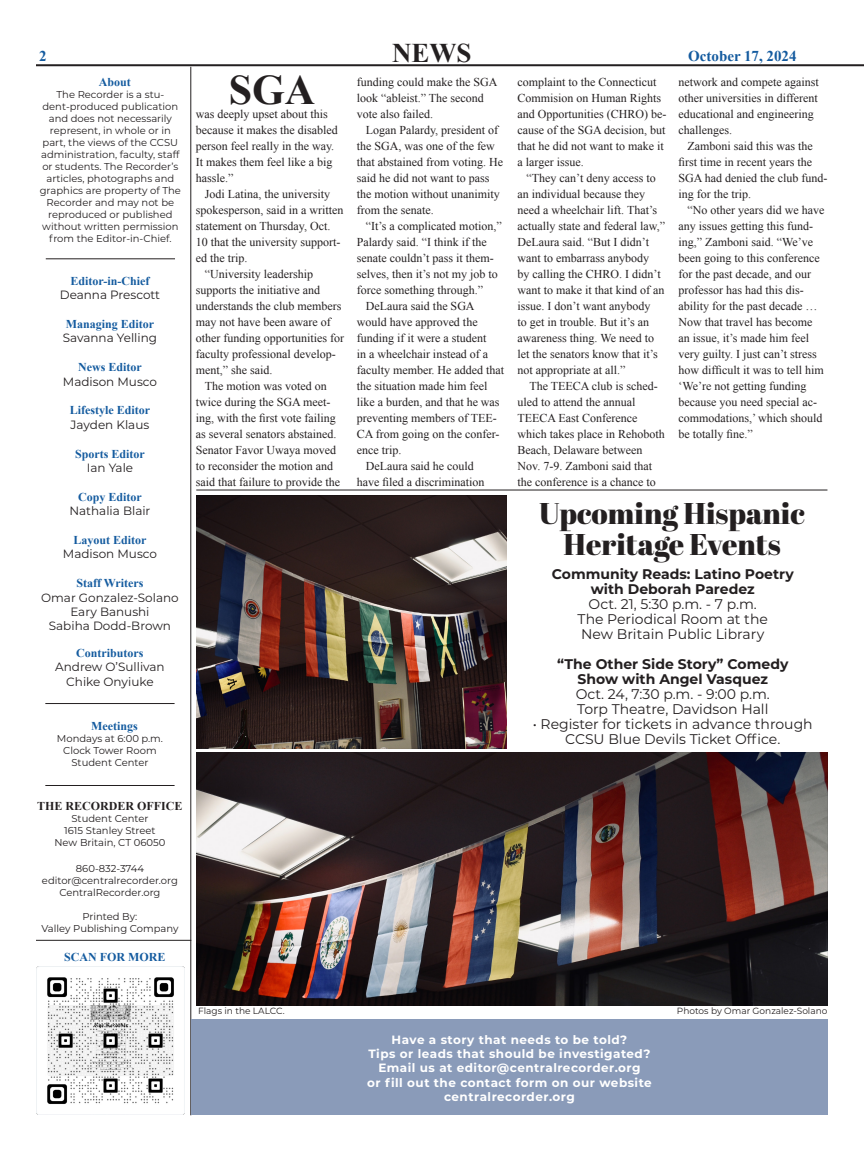
<style>
.page{position:relative;width:864px;height:1152px;background:#fff}
.page>*{position:absolute;margin:0;border:0;box-sizing:border-box;transform-origin:0 0}
.t1{font:700 42px "Times New Roman";color:#231f20}
.t2{font:30px "Abril Fatface";color:#231f20}
.Headline{font:700 27px "Times New Roman";color:#231f20}
.t3{font:700 15px "Times New Roman";color:#145b9f}
.Photo_Caption{font:14px/15px "Montserrat";color:#231f20;text-align:center}
.Photo_Caption-2{font:700 14px "Montserrat";color:#231f20}
.t4{font:12px/16px "Times New Roman";color:#231f20}
.Span_Colums{font:12px "Montserrat";color:#231f20}
.Span_Colums-2{font:700 12px "Montserrat";letter-spacing:.04em;color:#fff}
.Stand_Alone{font:700 12px "Times New Roman";color:#145b9f}
.Stand_Alone-2{font:700 12px "Times New Roman";color:#231f20}
.Span_Colums-3{font:10px/12px "Montserrat";color:#231f20;text-align:center}
.Photo_Caption-3{font:9px "Montserrat";color:#231f20}
.s1{font-weight:700}
</style>
<div class="page">
<hr style="left:36px;top:64px;width:828px;height:2px;background:#231f20">
<hr style="left:190px;top:67px;width:1px;height:1048px;background:#231f20">
<hr style="left:36px;top:940px;width:155px;height:1px;background:#231f20">
<hr style="left:46px;top:258px;width:129px;height:1px;background:#231f20">
<hr style="left:45px;top:703px;width:130px;height:1px;background:#231f20">
<hr style="left:45px;top:785px;width:130px;height:1px;background:#231f20">
<div style="left:192px;top:1019px;width:636px;height:95px;background:#8a9bb9"></div>
<hr style="left:196px;top:490px;width:631px;height:1px;background:#231f20">
<img style="left:36px;top:966px;width:148px;height:149px">
<img style="left:197px;top:495px;width:309px;height:254px">
<img style="left:197px;top:753px;width:631px;height:253px">
<p class="Headline" style="left:392px;top:34px;width:81px">NEWS</p>
<p class="t3" style="left:39px;top:46px;width:9px">2</p>
<p class="t3" style="left:688px;top:46px;width:110px">October 17, 2024</p>
<p class="Stand_Alone" style="left:99px;top:74px;width:34px">About</p>
<p class="Span_Colums-3" style="left:40px;top:88px;width:143px">The Recorder is a stu&shy;dent-produced publication and does not necessarily represent, in whole or in part, the views of the CCSU administration, faculty, staff or students. The Recorder’s articles, photographs and graphics are property of The<br>Recorder and may not be reproduced or published without written permission from the Editor-in-Chief.</p>
<p class="Stand_Alone" style="left:71px;top:272px;width:80px">Editor-in-Chief</p>
<p class="Span_Colums" style="left:60px;top:287px;width:102px">Deanna Prescott</p>
<p class="Stand_Alone" style="left:66px;top:316px;width:90px">Managing Editor</p>
<p class="Span_Colums" style="left:63px;top:330px;width:96px">Savanna Yelling</p>
<p class="Stand_Alone" style="left:78px;top:359px;width:65px">News Editor</p>
<p class="Span_Colums" style="left:63px;top:373px;width:96px">Madison Musco</p>
<p class="Stand_Alone" style="left:70px;top:402px;width:82px">Lifestyle Editor</p>
<p class="Span_Colums" style="left:71px;top:416px;width:80px">Jayden Klaus</p>
<p class="Stand_Alone" style="left:75px;top:445px;width:71px">Sports Editor</p>
<p class="Span_Colums" style="left:87px;top:459px;width:48px">Ian Yale</p>
<p class="Stand_Alone" style="left:78px;top:488px;width:65px">Copy Editor</p>
<p class="Span_Colums" style="left:69px;top:503px;width:82px">Nathalia Blair</p>
<p class="Stand_Alone" style="left:73px;top:532px;width:75px">Layout Editor</p>
<p class="Span_Colums" style="left:63px;top:546px;width:96px">Madison Musco</p>
<p class="Stand_Alone" style="left:76px;top:575px;width:69px">Staff Writers</p>
<p class="Span_Colums" style="left:41px;top:589px;width:139px">Omar Gonzalez-Solano</p>
<p class="Span_Colums" style="left:70px;top:603px;width:81px">Eary Banushi</p>
<p class="Span_Colums" style="left:49px;top:618px;width:124px">Sabiha Dodd-Brown</p>
<p class="Stand_Alone" style="left:76px;top:644px;width:69px">Contributors</p>
<p class="Span_Colums" style="left:55px;top:659px;width:111px">Andrew O’Sullivan</p>
<p class="Span_Colums" style="left:66px;top:673px;width:89px">Chike Onyiuke</p>
<p class="Stand_Alone" style="left:91px;top:718px;width:48px">Meetings</p>
<p class="Span_Colums-3" style="left:57px;top:733px;width:108px">Mondays at 6:00 p.m.</p>
<p class="Span_Colums-3" style="left:63px;top:745px;width:95px">Clock Tower Room</p>
<p class="Span_Colums-3" style="left:72px;top:757px;width:78px">Student Center</p>
<p class="Stand_Alone-2" style="left:37px;top:797px;width:147px">THE RECORDER OFFICE</p>
<p class="Span_Colums-3" style="left:72px;top:812px;width:78px">Student Center</p>
<p class="Span_Colums-3" style="left:64px;top:824px;width:93px">1615 Stanley Street</p>
<p class="Span_Colums-3" style="left:55px;top:836px;width:112px">New Britain, CT 06050</p>
<p class="Span_Colums-3" style="left:76px;top:862px;width:70px">860-832-3744</p>
<p class="Span_Colums-3" style="left:42px;top:874px;width:137px">editor@centralrecorder.org</p>
<p class="Span_Colums-3" style="left:59px;top:886px;width:103px">CentralRecorder.org</p>
<p class="Span_Colums-3" style="left:83px;top:910px;width:56px">Printed By:</p>
<p class="Span_Colums-3" style="left:41px;top:922px;width:138px">Valley Publishing Company</p>
<p class="t1" style="left:229px;top:61px;width:88px">SGA</p>
<p class="t4" style="left:357px;top:74px;width:142px">funding could make the SGA look “ableist.” The second vote also failed.</p>
<p class="t4" style="left:357px;top:122px;width:148px;text-indent:9px">Logan Palardy, president of the SGA, was one of the few that abstained from voting. He said he did not want to pass the motion without unanimity from the senate.</p>
<p class="t4" style="left:357px;top:218px;width:146px;text-indent:9px">“It’s a complicated motion,”<br>Palardy said. “I think if the senate couldn’t pass it them&shy;selves, then it’s not my job to force something through.”</p>
<p class="t4" style="left:357px;top:298px;width:149px;text-indent:9px">DeLaura said the SGA would have approved the funding if it were a student<br>in a wheelchair instead of a faculty member. He added that the situation made him feel like a burden, and that he was preventing members of TEE-<br>CA from going on the confer&shy;ence trip.</p>
<p class="t4" style="left:357px;top:458px;width:129px;text-align:center">DeLaura said he could have filed a discrimination</p>
<p class="t4" style="left:518px;top:74px;width:150px">complaint to the Connecticut<br>Commision on Human Rights and Opportunities (CHRO) be&shy;cause of the SGA decision, but that he did not want to make it a larger issue.</p>
<p class="t4" style="left:518px;top:170px;width:149px;text-indent:9px">“They can’t deny access to an individual because they need a wheelchair lift. That’s actually state and federal law,”<br>DeLaura said. “But I didn’t want to embarrass anybody<br>by calling the CHRO. I didn’t want to make it that kind of an issue. I don’t want anybody<br>to get in trouble. But it’s an awareness thing. We need to let the senators know that it’s not appropriate at all.”</p>
<p class="t4" style="left:518px;top:378px;width:149px;text-indent:12px">The TEECA club is sched&shy;uled to attend the annual<br>TEECA East Conference which takes place in Rehoboth<br>Beach, Delaware between<br>Nov. 7-9. Zamboni said that the conference is a chance to</p>
<p class="t4" style="left:679px;top:74px;width:142px">network and compete against other universities in different educational and engineering challenges.</p>
<p class="t4" style="left:679px;top:138px;width:150px;text-indent:9px">Zamboni said this was the first time in recent years the<br>SGA had denied the club fund&shy;ing for the trip.</p>
<p class="t4" style="left:679px;top:202px;width:147px;text-indent:9px">“No other years did we have any issues getting this fund&shy;ing,” Zamboni said. “We’ve been going to this conference for the past decade, and our professor has had this dis&shy;ability for the past decade …<br>Now that travel has become an issue, it’s made him feel very guilty. I just can’t stress how difficult it was to tell him ‘We’re not getting funding because you need special ac&shy;commodations,’ which should be totally fine.”</p>
<p class="t4" style="left:196px;top:106px;width:143px">was deeply upset about this because it makes the disabled person feel really in the way.<br>It makes them feel like a big hassle.”</p>
<p class="t4" style="left:196px;top:186px;width:149px;text-indent:9px">Jodi Latina, the university spokesperson, said in a written statement on Thursday, Oct.<br>10 that the university support&shy;ed the trip.</p>
<p class="t4" style="left:196px;top:266px;width:150px;text-indent:9px">“University leadership supports the initiative and understands the club members may not have been aware of other funding opportunities for faculty professional develop&shy;ment,” she said.</p>
<p class="t4" style="left:196px;top:378px;width:146px;text-indent:9px">The motion was voted on twice during the SGA meet&shy;ing, with the first vote failing as several senators abstained.<br>Senator Favor Uwaya moved to reconsider the motion and said that failure to provide the</p>
<p class="t2" style="left:539px;top:492px;width:267px">Upcoming Hispanic</p>
<p class="t2" style="left:564px;top:523px;width:219px">Heritage Events</p>
<p class="Photo_Caption-2" style="left:552px;top:564px;width:243px">Community Reads: Latino Poetry</p>
<p class="Photo_Caption" style="left:578px;top:581px;width:192px"><span class="s1">with Deborah Paredez<br></span>Oct. 21, 5:30 p.m. - 7 p.m.<br>The Periodical Room at the<br>New Britain Public Library</p>
<p class="Photo_Caption-2" style="left:557px;top:654px;width:233px">“The Other Side Story” Comedy</p>
<p class="Photo_Caption-2" style="left:578px;top:669px;width:192px">Show with Angel Vasquez</p>
<p class="Photo_Caption" style="left:576px;top:686px;width:196px">Oct. 24, 7:30 p.m. - 9:00 p.m.</p>
<p class="Photo_Caption" style="left:577px;top:701px;width:193px">Torp Theatre, Davidson Hall</p>
<p class="Photo_Caption" style="left:533px;top:716px;width:281px">• Register for tickets in advance through<br>CCSU Blue Devils Ticket Office.</p>
<p class="Stand_Alone" style="left:64px;top:949px;width:103px">SCAN FOR MORE</p>
<p class="Photo_Caption-3" style="left:198px;top:1005px;width:88px">Flags in the LALCC.</p>
<p class="Photo_Caption-3" style="left:677px;top:1005px;width:152px">Photos by Omar Gonzalez-Solano</p>
<p class="Span_Colums-2" style="left:392px;top:1031px;width:237px">Have a story that needs to be told?</p>
<p class="Span_Colums-2" style="left:369px;top:1045px;width:283px">Tips or leads that should be investigated?</p>
<p class="Span_Colums-2" style="left:378px;top:1060px;width:264px">Email us at editor@centralrecorder.org</p>
<p class="Span_Colums-2" style="left:367px;top:1074px;width:286px">or fill out the contact form on our website</p>
<p class="Span_Colums-2" style="left:444px;top:1088px;width:132px">centralrecorder.org</p>
</div>
